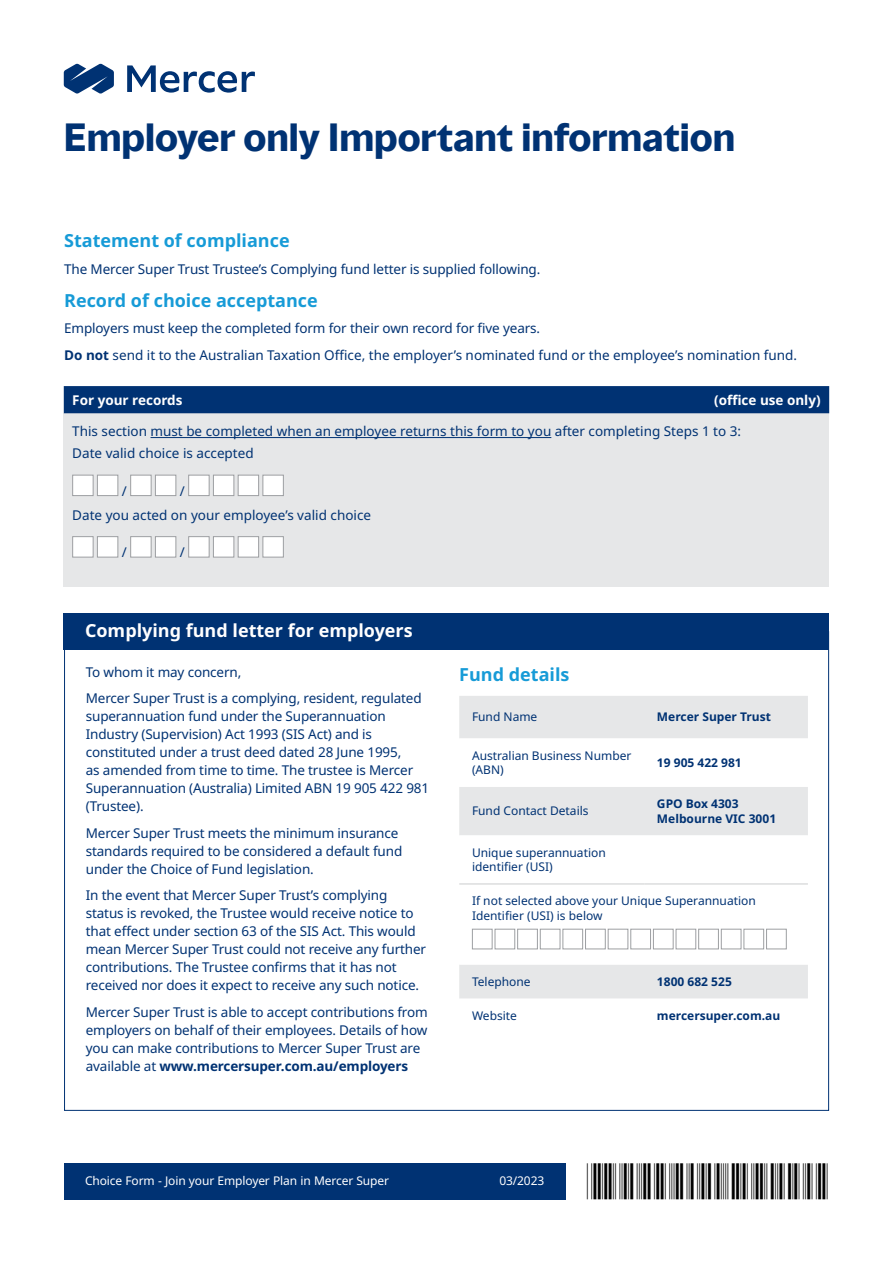
<style>
.page{position:relative;width:893px;height:1263px;background:#fff}
.page>*{position:absolute;margin:0;border:0;box-sizing:border-box;transform-origin:0 0}
.t1{font:700 36px "MMC Display";color:#003273}
.t2{font:36px "C39 P24 Dm Tt";color:#000}
.t3{font:700 18px "Noto Sans";color:#179bd7}
.t4{font:700 18px "Noto Sans";color:#fff}
.t5{font:13.5px/18px "Noto Sans";letter-spacing:-.01em;color:#003273}
.t6{font:700 13.5px "Noto Sans";color:#fff}
.t7{font:12px/14.4px "Noto Sans";color:#003273}
.t8{font:700 12px/14.4px "Noto Sans";color:#003273}
.t9{font:12px "Noto Sans";letter-spacing:-.01em;color:#fff}
.s1{font-weight:700}
</style>
<div class="page">
<svg style="left:127px;top:65px;width:128px;height:28px"></svg>
<svg style="left:64px;top:64px;width:50px;height:30px"></svg>
<div style="left:64px;top:1163px;width:502px;height:36px;background:#003273"></div>
<div style="left:459px;top:696px;width:349px;height:42px;background:#e6e7e8"></div>
<svg style="left:459px;top:787px;width:349px;height:212px"></svg>
<hr style="left:459px;top:883px;width:185px;height:2px;background:#dcddde">
<hr style="left:644px;top:883px;width:164px;height:2px;background:#dcddde">
<div style="left:472px;top:929px;width:20px;height:20px;background:#fff;border:1px solid #9d9fa2"></div>
<div style="left:495px;top:929px;width:20px;height:20px;background:#fff;border:1px solid #9d9fa2"></div>
<div style="left:517px;top:929px;width:21px;height:20px;background:#fff;border:1px solid #9d9fa2"></div>
<div style="left:540px;top:929px;width:20px;height:20px;background:#fff;border:1px solid #9d9fa2"></div>
<div style="left:562px;top:929px;width:21px;height:20px;background:#fff;border:1px solid #9d9fa2"></div>
<div style="left:585px;top:929px;width:21px;height:20px;background:#fff;border:1px solid #9d9fa2"></div>
<div style="left:608px;top:929px;width:20px;height:20px;background:#fff;border:1px solid #9d9fa2"></div>
<div style="left:630px;top:929px;width:21px;height:20px;background:#fff;border:1px solid #9d9fa2"></div>
<div style="left:653px;top:929px;width:20px;height:20px;background:#fff;border:1px solid #9d9fa2"></div>
<div style="left:676px;top:929px;width:20px;height:20px;background:#fff;border:1px solid #9d9fa2"></div>
<div style="left:698px;top:929px;width:21px;height:20px;background:#fff;border:1px solid #9d9fa2"></div>
<div style="left:721px;top:929px;width:20px;height:20px;background:#fff;border:1px solid #9d9fa2"></div>
<div style="left:743px;top:929px;width:21px;height:20px;background:#fff;border:1px solid #9d9fa2"></div>
<div style="left:766px;top:929px;width:21px;height:20px;background:#fff;border:1px solid #9d9fa2"></div>
<div style="left:64px;top:613px;width:765px;height:36px;background:#003273"></div>
<div style="left:64px;top:413px;width:765px;height:174px;background:#e6e7e8"></div>
<hr style="left:151px;top:437px;width:400px;height:1px;background:#003273">
<div style="left:72px;top:475px;width:22px;height:21px;background:#fff;border:1px solid #9d9fa2"></div>
<div style="left:97px;top:475px;width:21px;height:21px;background:#fff;border:1px solid #9d9fa2"></div>
<div style="left:130px;top:475px;width:22px;height:21px;background:#fff;border:1px solid #9d9fa2"></div>
<div style="left:155px;top:475px;width:21px;height:21px;background:#fff;border:1px solid #9d9fa2"></div>
<div style="left:188px;top:475px;width:22px;height:21px;background:#fff;border:1px solid #9d9fa2"></div>
<div style="left:213px;top:475px;width:21px;height:21px;background:#fff;border:1px solid #9d9fa2"></div>
<div style="left:238px;top:475px;width:21px;height:21px;background:#fff;border:1px solid #9d9fa2"></div>
<div style="left:262px;top:475px;width:22px;height:21px;background:#fff;border:1px solid #9d9fa2"></div>
<div style="left:72px;top:536px;width:22px;height:21px;background:#fff;border:1px solid #9d9fa2"></div>
<div style="left:97px;top:536px;width:21px;height:21px;background:#fff;border:1px solid #9d9fa2"></div>
<div style="left:130px;top:536px;width:22px;height:21px;background:#fff;border:1px solid #9d9fa2"></div>
<div style="left:155px;top:536px;width:21px;height:21px;background:#fff;border:1px solid #9d9fa2"></div>
<div style="left:188px;top:536px;width:22px;height:21px;background:#fff;border:1px solid #9d9fa2"></div>
<div style="left:213px;top:536px;width:21px;height:21px;background:#fff;border:1px solid #9d9fa2"></div>
<div style="left:238px;top:536px;width:21px;height:21px;background:#fff;border:1px solid #9d9fa2"></div>
<div style="left:262px;top:536px;width:22px;height:21px;background:#fff;border:1px solid #9d9fa2"></div>
<div style="left:64px;top:386px;width:765px;height:27px;background:#003273"></div>
<h1 class="t1" style="left:64px;top:113px;width:673px">Employer only Important information</h1>
<h2 class="t3" style="left:64px;top:228px;width:227px">Statement of compliance</h2>
<p class="t5" style="left:64px;top:261px;width:478px">The Mercer Super Trust Trustee’s Complying fund letter is supplied following.</p>
<h2 class="t3" style="left:64px;top:287px;width:255px">Record of choice acceptance</h2>
<p class="t5" style="left:64px;top:315px;width:735px;line-height:26.5px">Employers must keep the completed form for their own record for five years.<br><span class="s1">Do not</span> send it to the Australian Taxation Office, the employer’s nominated fund or the employee’s nomination fund.</p>
<p class="t6" style="left:72px;top:390px;width:112px">For your records</p>
<p class="t6" style="left:714px;top:390px;width:108px">(office use only)</p>
<p class="t5" style="left:72px;top:420px;width:670px;line-height:22.2px">This section must be completed when an employee returns this form to you after completing Steps 1 to 3:<br>Date valid choice is accepted</p>
<p class="t5" style="left:122px;top:482px;width:7px">/</p>
<p class="t5" style="left:72px;top:479px;width:300px;line-height:24px;text-indent:107px">/<br>Date you acted on your employee’s valid choice</p>
<p class="t5" style="left:122px;top:544px;width:7px">/</p>
<p class="t5" style="left:180px;top:544px;width:7px">/</p>
<h2 class="t4" style="left:85px;top:617px;width:329px">Complying fund letter for employers</h2>
<p class="t5" style="left:86px;top:659px;width:337px;line-height:26.5px">To whom it may concern,<br>Mercer Super Trust is a complying, resident, regulated</p>
<p class="t5" style="left:86px;top:707px;width:345px">superannuation fund under the Superannuation Industry (Supervision) Act 1993 (SIS Act) and is constituted under a trust deed dated 28 June 1995,<br>as amended from time to time. The trustee is Mercer Superannuation (Australia) Limited ABN 19 905 422 981 (Trustee).</p>
<p class="t5" style="left:86px;top:824px;width:318px">Mercer Super Trust meets the minimum insurance standards required to be considered a default fund under the Choice of Fund legislation.</p>
<p class="t5" style="left:86px;top:886px;width:342px">In the event that Mercer Super Trust’s complying status is revoked, the Trustee would receive notice to that effect under section 63 of the SIS Act. This would mean Mercer Super Trust could not receive any further contributions. The Trustee confirms that it has not received nor does it expect to receive any such notice.</p>
<p class="t5" style="left:86px;top:1003px;width:343px">Mercer Super Trust is able to accept contributions from employers on behalf of their employees. Details of how you can make contributions to Mercer Super Trust are available at <span class="s1">www.mercersuper.com.au/employers</span></p>
<h2 class="t3" style="left:459px;top:662px;width:112px">Fund details</h2>
<p class="t7" style="left:472px;top:710px;width:67px">Fund Name</p>
<p class="t8" style="left:657px;top:710px;width:116px">Mercer Super Trust</p>
<p class="t7" style="left:472px;top:748px;width:161px">Australian Business Number (ABN)</p>
<p class="t8" style="left:657px;top:756px;width:86px">19 905 422 981</p>
<p class="t7" style="left:472px;top:804px;width:118px">Fund Contact Details</p>
<p class="t8" style="left:657px;top:797px;width:121px">GPO Box 4303<br>Melbourne VIC 3001</p>
<p class="t7" style="left:472px;top:845px;width:135px">Unique superannuation identifier (USI)</p>
<p class="t7" style="left:472px;top:894px;width:285px">If not selected above your Unique Superannuation<br>Identifier (USI) is below</p>
<p class="t7" style="left:472px;top:975px;width:60px">Telephone</p>
<p class="t8" style="left:657px;top:975px;width:76px">1800 682 525</p>
<p class="t7" style="left:472px;top:1009px;width:47px">Website</p>
<p class="t8" style="left:657px;top:1009px;width:125px">mercersuper.com.au</p>
<p class="t9" style="left:85px;top:1172px;width:306px">Choice Form - Join your Employer Plan in Mercer Super</p>
<p class="t9" style="left:499px;top:1172px;width:46px">03/2023</p>
<h1 class="t2" style="left:587px;top:1162px;width:243px">*MSTCF.Y01HI1*</h1>
</div>
